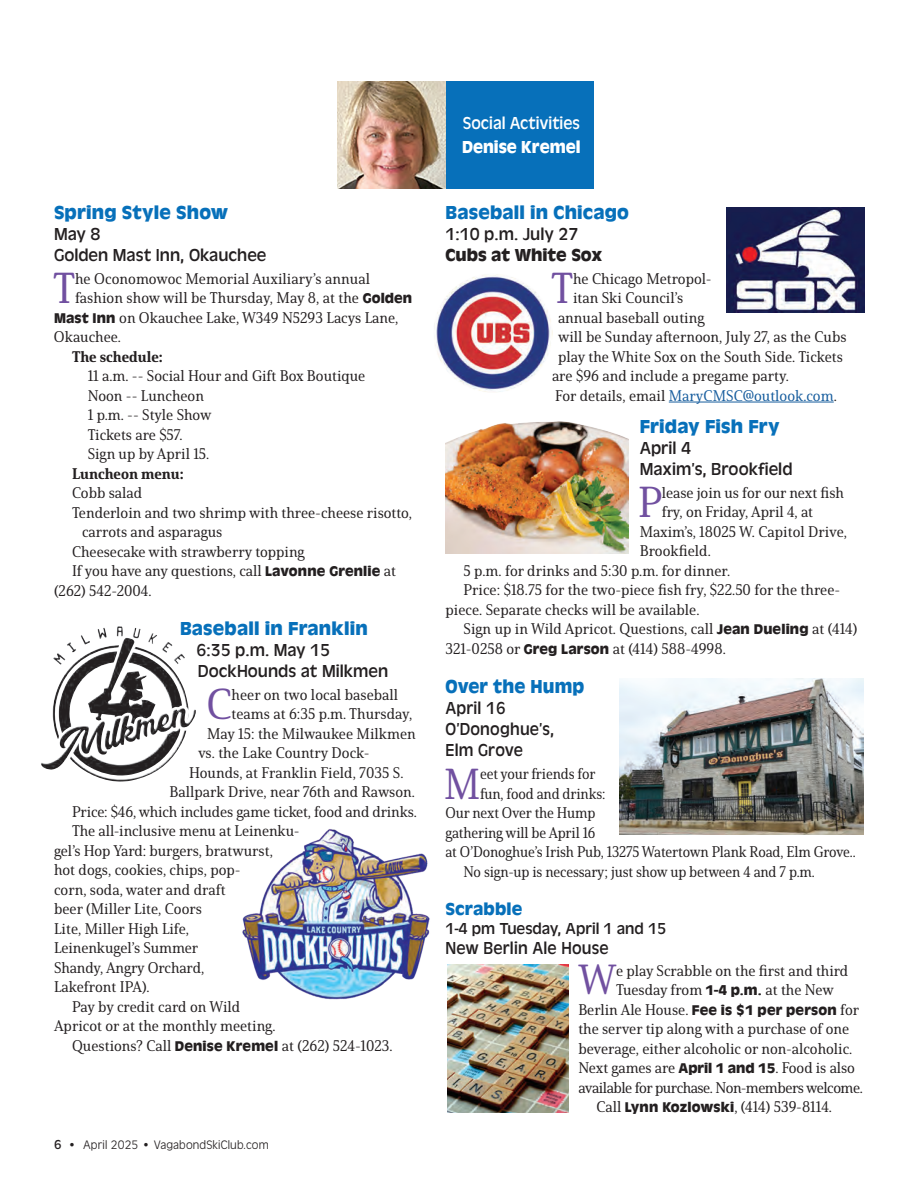
<style>
.page{position:relative;width:918px;height:1188px;background:#fff}
.page>*{position:absolute;margin:0;border:0;box-sizing:border-box;transform-origin:0 0}
.t1{font:42.15px "Solitas Serif Nor Med";color:#7150a0}
.t2{font:42.15px "Solitas Serif Nor Med";color:#7150a0;scale:.96 1}
.t3{font:40.8px "Solitas Serif Nor Med";color:#7150a0}
.t4{font:700 19.5px "Antique Oli";letter-spacing:.01em;color:#0770ba}
.t5{font:700 19.5px "Antique Oli";letter-spacing:.01em;color:#0770ba;scale:.96 1}
.t6{font:18px/21px "Antique Oli";color:#231f20}
.t7{font:18px/21px "Antique Oli";color:#231f20;scale:.96 1}
.t8{font:18px "Antique Oli";color:#fff;scale:.95 1}
.t9{font:700 18px "Antique Oli";color:#231f20}
.t10{font:700 18px "Antique Oli";color:#fff;scale:.95 1}
.t11{font:700 18px "Antique Oli";letter-spacing:.01em;color:#0770ba}
.t12{font:16.5px "Antique Oli";color:#231f20}
.t13{font:15px/19.5px "Solitas Serif Nor Med";color:#231f20}
.t14{font:15px "Solitas Serif Nor Med";color:#231f20;scale:.96 1}
.t15{font:15px "Solitas Serif Nor Med";letter-spacing:-.03em;color:#231f20}
.t16{font:15px "Solitas Serif Nor Med";letter-spacing:.005em;color:#175d9e}
.t17{font:15px "Solitas Serif Nor Ex B";color:#231f20}
.t18{font:300 12.75px "Antique Oli";letter-spacing:.01em;color:#231f20}
.s1{font-family:"Antique Oli";font-weight:700;font-size:14.7px}
.s2{font-weight:400;font-size:13.5px}
.s3{color:#231f20}
</style>
<div class="page">
<hr style="left:669px;top:402px;width:165px;height:1px;background:#175d9e">
<img style="left:447px;top:964px;width:122px;height:148px">
<div style="left:446px;top:81px;width:148px;height:108px;background:#0770ba"></div>
<img style="left:338px;top:81px;width:108px;height:108px">
<img style="left:80px;top:626px;width:77px;height:98px">
<img style="left:434px;top:274px;width:119px;height:118px">
<img style="left:727px;top:207px;width:137px;height:106px">
<img style="left:446px;top:421px;width:183px;height:132px">
<img style="left:619px;top:678px;width:245px;height:157px">
<img style="left:242px;top:829px;width:188px;height:171px">
<h3 class="t4" style="left:54px;top:201px;width:176px">Spring Style Show</h3>
<p class="t6" style="left:54px;top:224px;width:214px">May 8<br>Golden Mast Inn, Okauchee</p>
<h1 class="t1" style="left:53px;top:263px;width:24px">T</h1>
<p class="t13" style="left:75px;top:268px;width:297px">he Oconomowoc Memorial Auxiliary’s annual</p>
<p class="t13" style="left:75px;top:288px;width:339px">fashion show will be Thursday, May 8, at the <span class="s1">Golden</span></p>
<p class="t13" style="left:54px;top:307px;width:346px"><span class="s1">Mast Inn</span> on Okauchee Lake, W349 N5293 Lacys Lane,</p>
<p class="t13" style="left:54px;top:327px;width:69px">Okauchee.</p>
<p class="t17" style="left:72px;top:347px;width:92px">The schedule:</p>
<p class="t13" style="left:88px;top:366px;width:279px">11 a.m. -- Social Hour and Gift Box Boutique<br>Noon -- Luncheon<br>1 p.m. -- Style Show<br>Tickets are $57.<br>Sign up by April 15.</p>
<p class="t17" style="left:72px;top:464px;width:113px">Luncheon menu:</p>
<p class="t13" style="left:72px;top:483px;width:72px">Cobb salad</p>
<p class="t13" style="left:72px;top:502px;width:342px">Tenderloin and two shrimp with three-cheese risotto,</p>
<p class="t13" style="left:82px;top:522px;width:142px">carrots and asparagus</p>
<p class="t13" style="left:72px;top:541px;width:234px">Cheesecake with strawberry topping</p>
<p class="t13" style="left:72px;top:561px;width:326px">If you have any questions, call <span class="s1">Lavonne Grenlie</span> at</p>
<p class="t13" style="left:54px;top:580px;width:99px">(262) 542-2004.</p>
<h3 class="t4" style="left:180px;top:618px;width:189px">Baseball in Franklin</h3>
<p class="t6" style="left:196px;top:640px;width:193px">6:35 p.m. May 15<br>DockHounds at Milkmen</p>
<h1 class="t1" style="left:206px;top:679px;width:27px">C</h1>
<p class="t13" style="left:232px;top:685px;width:168px">heer on two local baseball</p>
<p class="t13" style="left:232px;top:704px;width:182px">teams at 6:35 p.m. Thursday,</p>
<p class="t13" style="left:207px;top:724px;width:210px">May 15: the Milwaukee Milkmen</p>
<p class="t13" style="left:198px;top:743px;width:173px">vs. the Lake Country Dock-</p>
<p class="t13" style="left:189px;top:763px;width:216px">Hounds, at Franklin Field, 7035 S.</p>
<p class="t13" style="left:170px;top:782px;width:247px">Ballpark Drive, near 76th and Rawson.</p>
<p class="t13" style="left:72px;top:802px;width:346px">Price: $46, which includes game ticket, food and drinks.</p>
<p class="t13" style="left:72px;top:821px;width:229px">The all-inclusive menu at Leinenku-</p>
<p class="t13" style="left:54px;top:841px;width:220px">gel’s Hop Yard: burgers, bratwurst,</p>
<p class="t13" style="left:54px;top:860px;width:188px">hot dogs, cookies, chips, pop-</p>
<p class="t13" style="left:54px;top:880px;width:173px">corn, soda, water and draft</p>
<p class="t13" style="left:54px;top:899px;width:150px">beer (Miller Lite, Coors</p>
<p class="t13" style="left:54px;top:919px;width:136px">Lite, Miller High Life,</p>
<p class="t13" style="left:54px;top:938px;width:146px">Leinenkugel’s Summer</p>
<p class="t13" style="left:54px;top:958px;width:152px">Shandy, Angry Orchard,</p>
<p class="t13" style="left:54px;top:977px;width:97px">Lakefront IPA).</p>
<p class="t13" style="left:72px;top:997px;width:170px">Pay by credit card on Wild</p>
<p class="t13" style="left:54px;top:1016px;width:223px">Apricot or at the monthly meeting.</p>
<p class="t13" style="left:72px;top:1036px;width:322px">Questions? Call <span class="s1">Denise Kremel</span> at (262) 524-1023.</p>
<p class="t18" style="left:54px;top:1138px;width:216px"><span class="s2">6</span> • April 2025 • VagabondSkiClub.com</p>
<p class="t8" style="left:463px;top:113px;width:125px">Social Activities</p>
<p class="t10" style="left:462px;top:137px;width:126px">Denise Kremel</p>
<h3 class="t4" style="left:446px;top:201px;width:185px">Baseball in Chicago</h3>
<p class="t6" style="left:446px;top:224px;width:134px">1:10 p.m. July 27</p>
<p class="t9" style="left:446px;top:245px;width:158px">Cubs at White Sox</p>
<h1 class="t1" style="left:551px;top:263px;width:24px">T</h1>
<p class="t13" style="left:573px;top:268px;width:140px">he Chicago Metropol-</p>
<p class="t13" style="left:573px;top:288px;width:112px">itan Ski Council’s</p>
<p class="t13" style="left:558px;top:307px;width:148px">annual baseball outing</p>
<p class="t13" style="left:558px;top:327px;width:290px">will be Sunday afternoon, July 27, as the Cubs</p>
<p class="t13" style="left:558px;top:346px;width:286px">play the White Sox on the South Side. Tickets</p>
<p class="t13" style="left:552px;top:366px;width:239px">are $96 and include a pregame party.</p>
<p class="t16" style="left:555px;top:386px;width:283px"><span class="s3">For details, email</span> MaryCMSC@outlook.com<span class="s3">.</span></p>
<h3 class="t4" style="left:640px;top:416px;width:142px">Friday Fish Fry</h3>
<p class="t6" style="left:640px;top:438px;width:154px">April 4<br>Maxim’s, Brookfield</p>
<h1 class="t1" style="left:638px;top:477px;width:26px">P</h1>
<p class="t13" style="left:662px;top:483px;width:183px">lease join us for our next fish</p>
<p class="t13" style="left:662px;top:502px;width:153px">fry, on Friday, April 4, at</p>
<p class="t13" style="left:640px;top:522px;width:209px">Maxim’s, 18025 W. Capitol Drive,</p>
<p class="t13" style="left:640px;top:541px;width:73px">Brookfield.</p>
<p class="t13" style="left:464px;top:561px;width:268px">5 p.m. for drinks and 5:30 p.m. for dinner.</p>
<p class="t13" style="left:464px;top:580px;width:378px">Price: $18.75 for the two-piece fish fry, $22.50 for the three-</p>
<p class="t13" style="left:446px;top:600px;width:256px">piece. Separate checks will be available.</p>
<p class="t13" style="left:464px;top:619px;width:396px">Sign up in Wild Apricot. Questions, call <span class="s1">Jean Dueling</span> at (414)</p>
<p class="t13" style="left:446px;top:639px;width:282px">321-0258 or <span class="s1">Greg Larson</span> at (414) 588-4998.</p>
<h3 class="t5" style="left:446px;top:676px;width:146px">Over the Hump</h3>
<p class="t7" style="left:446px;top:698px;width:115px">April 16<br>O’Donoghue’s,<br>Elm Grove</p>
<h1 class="t2" style="left:444px;top:758px;width:39px">M</h1>
<p class="t14" style="left:480px;top:765px;width:122px">eet your friends for</p>
<p class="t14" style="left:480px;top:784px;width:132px">fun, food and drinks:</p>
<p class="t14" style="left:445px;top:804px;width:158px">Our next Over the Hump</p>
<p class="t14" style="left:445px;top:823px;width:158px">gathering will be April 16</p>
<p class="t14" style="left:445px;top:843px;width:429px">at O’Donoghue’s Irish Pub, 13275 Watertown Plank Road, Elm Grove..</p>
<p class="t14" style="left:464px;top:862px;width:367px">No sign-up is necessary; just show up between 4 and 7 p.m.</p>
<p class="t11" style="left:446px;top:899px;width:78px">Scrabble</p>
<p class="t12" style="left:446px;top:920px;width:222px">1-4 pm Tuesday, April 1 and 15</p>
<p class="t7" style="left:446px;top:938px;width:172px">New Berlin Ale House</p>
<h2 class="t3" style="left:578px;top:955px;width:39px">W</h2>
<p class="t13" style="left:616px;top:961px;width:234px">e play Scrabble on the first and third</p>
<p class="t13" style="left:616px;top:980px;width:219px">Tuesday from <span class="s1">1-4 p.m.</span> at the New</p>
<p class="t13" style="left:578px;top:1000px;width:282px">Berlin Ale House. <span class="s1">Fee is $1 per person</span> for</p>
<p class="t13" style="left:578px;top:1019px;width:272px">the server tip along with a purchase of one</p>
<p class="t13" style="left:578px;top:1039px;width:275px">beverage, either alcoholic or non-alcoholic.</p>
<p class="t13" style="left:578px;top:1058px;width:278px">Next games are <span class="s1">April 1 and 15</span>. Food is also</p>
<p class="t15" style="left:578px;top:1078px;width:286px">available for purchase. Non-members welcome.</p>
<p class="t13" style="left:596px;top:1097px;width:237px">Call <span class="s1">Lynn Kozlowski</span>, (414) 539-8114.</p>
</div>
